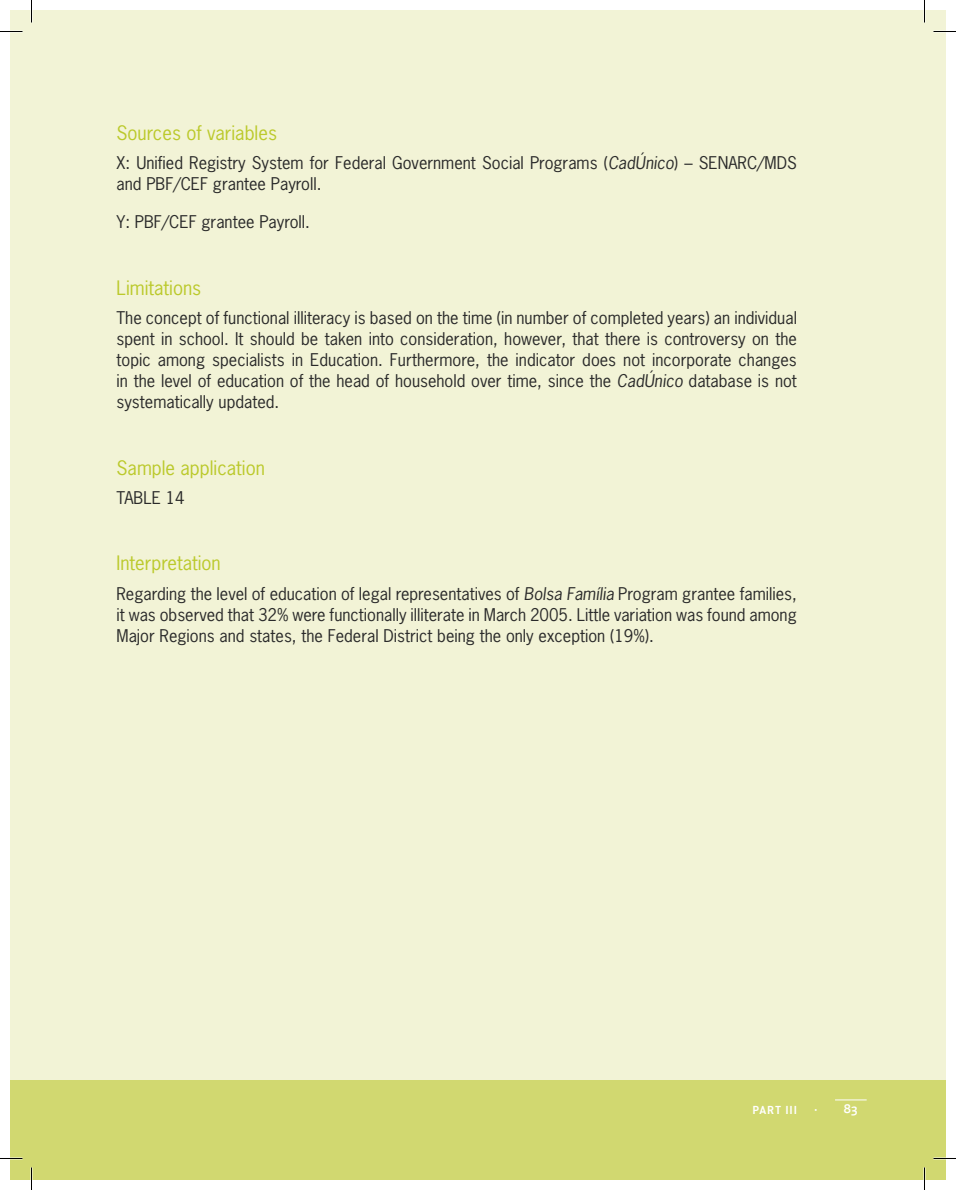
<style>
.page{position:relative;width:956px;height:1190px;background:#fff}
.page>*{position:absolute;margin:0;border:0;box-sizing:border-box;transform-origin:0 0}
.t1{font:18.75px "News Gothic Std";color:#bbc92b}
.t2{font:16.5px/21px "News Gothic Std";color:#2a2a2a;text-align:justify}
.t3{font:500 13.5px "Bliss Caps";color:#fff}
.t4{font:700 11.25px "DIN";letter-spacing:.08em;color:#fff;scale:.95 1}
.s1{font-style:italic}
.s2{font-family:"DIN";font-weight:700;font-size:6px}
</style>
<div class="page">
<div style="left:10px;top:10px;width:22px;height:1170px;background:#f2f3d6"></div>
<div style="left:10px;top:1080px;width:22px;height:100px;background:#d1d870"></div>
<div style="left:32px;top:10px;width:914px;height:1170px;background:#f2f3d6"></div>
<div style="left:32px;top:1080px;width:914px;height:100px;background:#d1d870"></div>
<hr style="left:835px;top:1099px;width:32px;height:1px;background:#fff">
<hr style="left:0;top:1157px;width:22px;height:2px;background:#fff">
<hr style="left:933px;top:1157px;width:23px;height:2px;background:#fff">
<hr style="left:923px;top:0;width:2px;height:22px;background:#fff">
<hr style="left:923px;top:1167px;width:2px;height:23px;background:#fff">
<svg style="left:0;top:31px;width:22px;height:1px"></svg>
<svg style="left:933px;top:31px;width:23px;height:1px"></svg>
<svg style="left:0;top:1158px;width:22px;height:1px"></svg>
<svg style="left:933px;top:1158px;width:23px;height:1px"></svg>
<svg style="left:31px;top:0;width:1px;height:22px"></svg>
<svg style="left:31px;top:1167px;width:1px;height:23px"></svg>
<svg style="left:924px;top:0;width:1px;height:22px"></svg>
<svg style="left:924px;top:1167px;width:1px;height:23px"></svg>
<p class="t1" style="left:117px;top:121px;width:162px">Sources of variables</p>
<p class="t2" style="left:117px;top:152px;width:682px">X: Unified Registry System for Federal Government Social Programs (<span class="s1">CadÚnico</span>) – SENARC/MDS and PBF/CEF grantee Payroll.</p>
<p class="t2" style="left:117px;top:211px;width:195px">Y: PBF/CEF grantee Payroll.</p>
<p class="t1" style="left:117px;top:275px;width:86px">Limitations</p>
<p class="t2" style="left:117px;top:307px;width:682px">The concept of functional illiteracy is based on the time (in number of completed years) an individual spent in school. It should be taken into consideration, however, that there is controversy on the topic among specialists in Education. Furthermore, the indicator does not incorporate changes in the level of education of the head of household over time, since the <span class="s1">CadÚnico</span> database is not systematically updated.</p>
<p class="t1" style="left:117px;top:455px;width:150px">Sample application</p>
<p class="t2" style="left:117px;top:487px;width:70px">TABLE 14</p>
<p class="t1" style="left:117px;top:551px;width:106px">Interpretation</p>
<p class="t2" style="left:117px;top:583px;width:682px">Regarding the level of education of legal representatives of <span class="s1">Bolsa Família</span> Program grantee families, it was observed that 32% were functionally illiterate in March 2005. Little variation was found among Major Regions and states, the Federal District being the only exception (19%).</p>
<p class="t4" style="left:753px;top:1102px;width:48px">PART III</p>
<p class="t3" style="left:815px;top:1101px;width:45px"><span class="s2">•</span> 83</p>
</div>
